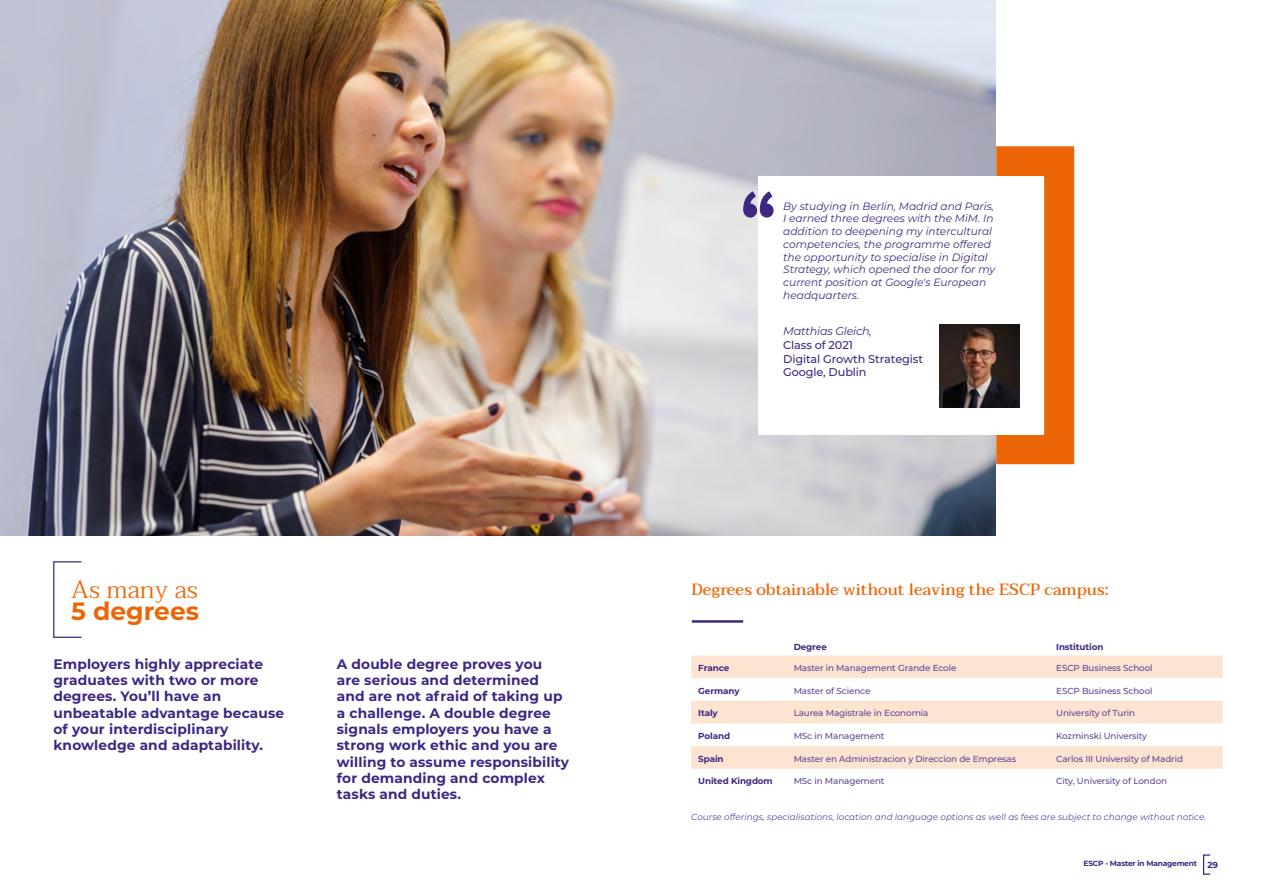
<style>
.page{position:relative;width:1276px;height:886px;background:#fff}
.page>*{position:absolute;margin:0;border:0;box-sizing:border-box;transform-origin:0 0}
.t1{font:300 25px "Taviraj";color:#ec6608}
.t2{font:700 25px "Montserrat";color:#ec6608}
.t3{font:500 16.25px "Taviraj";color:#ec6608}
.t4{font:700 13.75px/16.2px "Montserrat";letter-spacing:.01em;color:#3d2783}
.t5{font:500 11.25px/13.8px "Montserrat";letter-spacing:-.01em;color:#3d2783}
.t6{font:italic 11.25px "Montserrat";letter-spacing:-.02em;color:#3d2783}
.t7{font:italic 10.62px/12.8px "Montserrat";color:#3d2783}
.t8{font:500 8.75px "Montserrat";letter-spacing:-.01em;color:#5e4696}
.t9{font:italic 8.75px "Montserrat";color:#5e4696}
.t10{font:700 8.75px "Montserrat";letter-spacing:-.01em;color:#3d2783}
.t11{font:700 7.5px "Montserrat";letter-spacing:-.03em;color:#3d2783}
.s1{font-size:8.75px}
</style>
<div class="page">
<img style="left:0;top:0;width:996px;height:535px">
<div style="left:53px;top:561px;width:29px;height:77px;border:1px solid #3d2783"></div>
<div style="left:981px;top:146px;width:93px;height:318px;border:30px solid #ec6608"></div>
<div style="left:758px;top:176px;width:286px;height:258px;background:#fff"></div>
<svg style="left:743px;top:191px;width:30px;height:27px"></svg>
<svg style="left:691px;top:655px;width:531px;height:114px;fill:#fde4d0"></svg>
<hr style="left:692px;top:620px;width:51px;height:3px;background:#3d2783">
<img style="left:939px;top:324px;width:81px;height:83px">
<div style="left:1203px;top:854px;width:7px;height:21px;border:1px solid #3d2783"></div>
<h1 class="t1" style="left:71px;top:570px;width:128px">As many as</h1>
<h1 class="t2" style="left:71px;top:593px;width:129px">5 degrees</h1>
<p class="t4" style="left:53px;top:655px;width:232px">Employers highly appreciate graduates with two or more degrees. You’ll have an unbeatable advantage because of your interdisciplinary knowledge and adaptability.</p>
<p class="t4" style="left:337px;top:655px;width:234px">A double degree proves you<br>are serious and determined and are not afraid of taking up a challenge. A double degree signals employers you have a strong work ethic and you are willing to assume responsibility for demanding and complex tasks and duties.</p>
<p class="t7" style="left:783px;top:199px;width:214px">By studying in Berlin, Madrid and Paris, I earned three degrees with the MiM. In addition to deepening my intercultural competencies, the programme offered the opportunity to specialise in Digital Strategy, which opened the door for my current position at Google's European headquarters.</p>
<p class="t6" style="left:783px;top:323px;width:90px">Matthias Gleich,</p>
<p class="t5" style="left:783px;top:338px;width:141px">Class of 2021<br>Digital Growth Strategist<br>Google, Dublin</p>
<p class="t3" style="left:691px;top:576px;width:419px">Degrees obtainable without leaving the ESCP campus:</p>
<p class="t10" style="left:793px;top:641px;width:35px">Degree</p>
<p class="t10" style="left:1056px;top:641px;width:49px">Institution</p>
<p class="t10" style="left:698px;top:661px;width:33px">France</p>
<p class="t8" style="left:793px;top:662px;width:164px">Master in Management Grande Ecole</p>
<p class="t8" style="left:1056px;top:662px;width:98px">ESCP Business School</p>
<p class="t10" style="left:698px;top:684px;width:43px">Germany</p>
<p class="t8" style="left:793px;top:684px;width:78px">Master of Science</p>
<p class="t8" style="left:1056px;top:684px;width:98px">ESCP Business School</p>
<p class="t10" style="left:698px;top:707px;width:21px">Italy</p>
<p class="t8" style="left:793px;top:707px;width:136px">Laurea Magistrale in Economia</p>
<p class="t8" style="left:1056px;top:707px;width:80px">University of Turin</p>
<p class="t10" style="left:698px;top:729px;width:33px">Poland</p>
<p class="t8" style="left:793px;top:730px;width:92px">MSc in Management</p>
<p class="t8" style="left:1056px;top:730px;width:92px">Kozminski University</p>
<p class="t10" style="left:698px;top:752px;width:27px">Spain</p>
<p class="t8" style="left:793px;top:752px;width:224px">Master en Administracion y Direccion de Empresas</p>
<p class="t8" style="left:1056px;top:752px;width:128px">Carlos III University of Madrid</p>
<p class="t10" style="left:698px;top:775px;width:76px">United Kingdom</p>
<p class="t8" style="left:793px;top:775px;width:92px">MSc in Management</p>
<p class="t8" style="left:1056px;top:775px;width:112px">City, University of London</p>
<p class="t9" style="left:691px;top:810px;width:517px">Course offerings, specialisations, location and language options as well as fees are subject to change without notice.</p>
<p class="t11" style="left:1083px;top:858px;width:136px">ESCP - Master in Management <span class="s1">29</span></p>
</div>
